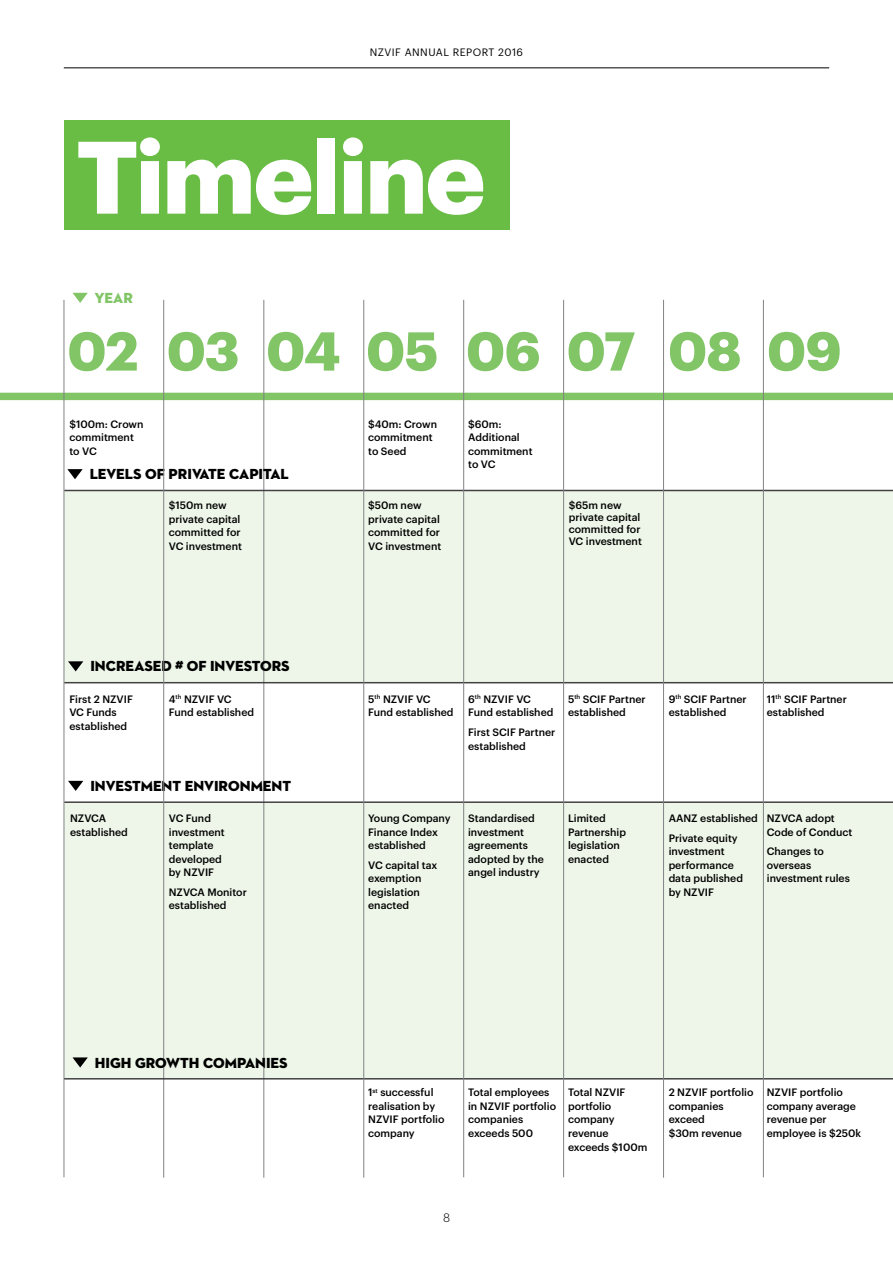
<style>
.page{position:relative;width:893px;height:1263px;background:#fff}
.page>*{position:absolute;margin:0;border:0;box-sizing:border-box;transform-origin:0 0}
.t1{font:700 100.5px "Graphik";letter-spacing:-.025em;color:#fff}
.t2{font:700 53.4px "Graphik";letter-spacing:-.015em;color:#81c566}
.t3{font:14.85px "Neutraface 2 Display Titling";color:#000}
.t4{font:14.85px "Neutraface 2 Display Titling";color:#81c566}
.t5{font:300 12px "Graphik";color:#000}
.t6{font:500 10.5px/13.5px "Graphik";color:#000}
.t7{font:10.5px "Graphik";letter-spacing:.045em;color:#000}
</style>
<div class="page">
<hr style="left:64px;top:68px;width:765px;height:1px;background:#000">
<div style="left:64px;top:491px;width:829px;height:192px;background:#edf6e8"></div>
<div style="left:64px;top:802px;width:829px;height:277px;background:#edf6e8"></div>
<div style="left:64px;top:120px;width:445px;height:110px;background:#69bd45"></div>
<div style="left:0;top:393px;width:893px;height:7px;background:#81c566"></div>
<hr style="left:264px;top:300px;width:1px;height:878px;background:#808285">
<svg style="left:73px;top:293px;width:15px;height:10px"></svg>
<hr style="left:64px;top:490px;width:829px;height:1px;background:#414042">
<svg style="left:67px;top:469px;width:16px;height:10px"></svg>
<hr style="left:64px;top:682px;width:829px;height:1px;background:#414042">
<svg style="left:68px;top:661px;width:15px;height:10px"></svg>
<hr style="left:64px;top:801px;width:829px;height:2px;background:#414042">
<svg style="left:68px;top:781px;width:15px;height:10px"></svg>
<hr style="left:64px;top:300px;width:1px;height:877px;background:#808285">
<hr style="left:163px;top:300px;width:1px;height:878px;background:#808285">
<hr style="left:64px;top:1078px;width:829px;height:1px;background:#414042">
<svg style="left:73px;top:1057px;width:15px;height:10px"></svg>
<hr style="left:363px;top:300px;width:1px;height:878px;background:#808285">
<hr style="left:463px;top:300px;width:1px;height:877px;background:#808285">
<hr style="left:563px;top:300px;width:1px;height:877px;background:#808285">
<hr style="left:663px;top:300px;width:1px;height:878px;background:#808285">
<hr style="left:763px;top:300px;width:1px;height:877px;background:#808285">
<p class="t7" style="left:370px;top:45px;width:155px">NZVIF ANNUAL REPORT 2016</p>
<h1 class="t1" style="left:76px;top:99px;width:411px">Timeline</h1>
<h3 class="t4" style="left:95px;top:289px;width:40px">YEAR</h3>
<h2 class="t2" style="left:67px;top:310px;width:73px">02</h2>
<h2 class="t2" style="left:167px;top:310px;width:74px">03</h2>
<h2 class="t2" style="left:266px;top:310px;width:76px">04</h2>
<h2 class="t2" style="left:366px;top:310px;width:74px">05</h2>
<h2 class="t2" style="left:466px;top:310px;width:76px">06</h2>
<h2 class="t2" style="left:567px;top:310px;width:70px">07</h2>
<h2 class="t2" style="left:668px;top:310px;width:75px">08</h2>
<h2 class="t2" style="left:767px;top:310px;width:76px">09</h2>
<p class="t6" style="left:69px;top:416px;width:76px">$100m: Crown commitment to VC</p>
<h3 class="t3" style="left:90px;top:465px;width:201px">LEVELS OF PRIVATE CAPITAL</h3>
<p class="t6" style="left:368px;top:416px;width:70px">$40m: Crown commitment to Seed</p>
<p class="t6" style="left:468px;top:416px;width:66px">$60m:<br>Additional commitment to VC</p>
<p class="t6" style="left:169px;top:498px;width:75px">$150m new private capital committed for<br>VC investment</p>
<p class="t6" style="left:368px;top:498px;width:75px">$50m new private capital committed for<br>VC investment</p>
<p class="t6" style="left:569px;top:498px;width:75px;line-height:12px">$65m new private capital committed for<br>VC investment</p>
<h3 class="t3" style="left:90px;top:657px;width:201px">INCREASED # of INVESTORS</h3>
<p class="t6" style="left:69px;top:691px;width:65px">First 2 NZVIF<br>VC Funds established</p>
<p class="t6" style="left:169px;top:691px;width:87px">4<sup>th</sup> NZVIF VC<br>Fund established</p>
<h3 class="t3" style="left:90px;top:777px;width:202px">INVESTMENT ENVIRONMENT</h3>
<p class="t6" style="left:70px;top:811px;width:59px">NZVCA established</p>
<p class="t6" style="left:169px;top:811px;width:57px">VC Fund investment template developed by NZVIF</p>
<p class="t6" style="left:169px;top:884px;width:80px">NZVCA Monitor established</p>
<p class="t6" style="left:368px;top:691px;width:87px">5<sup>th</sup> NZVIF VC<br>Fund established</p>
<p class="t6" style="left:468px;top:691px;width:87px">6<sup>th</sup> NZVIF VC<br>Fund established</p>
<p class="t6" style="left:468px;top:724px;width:89px">First SCIF Partner established</p>
<p class="t6" style="left:568px;top:691px;width:79px">5<sup>th</sup> SCIF Partner established</p>
<p class="t6" style="left:669px;top:691px;width:80px">9<sup>th</sup> SCIF Partner established</p>
<p class="t6" style="left:767px;top:691px;width:82px">11<sup>th</sup> SCIF Partner established</p>
<p class="t6" style="left:368px;top:811px;width:84px">Young Company<br>Finance Index established</p>
<p class="t6" style="left:368px;top:857px;width:71px">VC capital tax exemption legislation enacted</p>
<p class="t6" style="left:468px;top:811px;width:77px">Standardised investment agreements adopted by the angel industry</p>
<p class="t6" style="left:568px;top:811px;width:59px">Limited<br>Partnership legislation enacted</p>
<p class="t6" style="left:669px;top:807px;width:91px;line-height:19.8px">AANZ established<br>Private equity</p>
<p class="t6" style="left:669px;top:844px;width:76px">investment performance data published by NZVIF</p>
<p class="t6" style="left:767px;top:811px;width:87px">NZVCA adopt<br>Code of Conduct</p>
<p class="t6" style="left:767px;top:844px;width:85px">Changes to overseas investment rules</p>
<h3 class="t3" style="left:95px;top:1053px;width:194px">HIGH GROWTH COMPANIES</h3>
<p class="t6" style="left:368px;top:1085px;width:78px">1<sup>st</sup> successful realisation by<br>NZVIF portfolio company</p>
<p class="t6" style="left:468px;top:1085px;width:89px">Total employees in NZVIF portfolio companies exceeds 500</p>
<p class="t6" style="left:568px;top:1085px;width:81px">Total NZVIF portfolio company revenue exceeds $100m</p>
<p class="t6" style="left:669px;top:1085px;width:86px">2 NZVIF portfolio companies exceed<br>$30m revenue</p>
<p class="t6" style="left:767px;top:1085px;width:96px">NZVIF portfolio company average revenue per employee is $250k</p>
<p class="t5" style="left:443px;top:1209px;width:8px">8</p>
</div>
